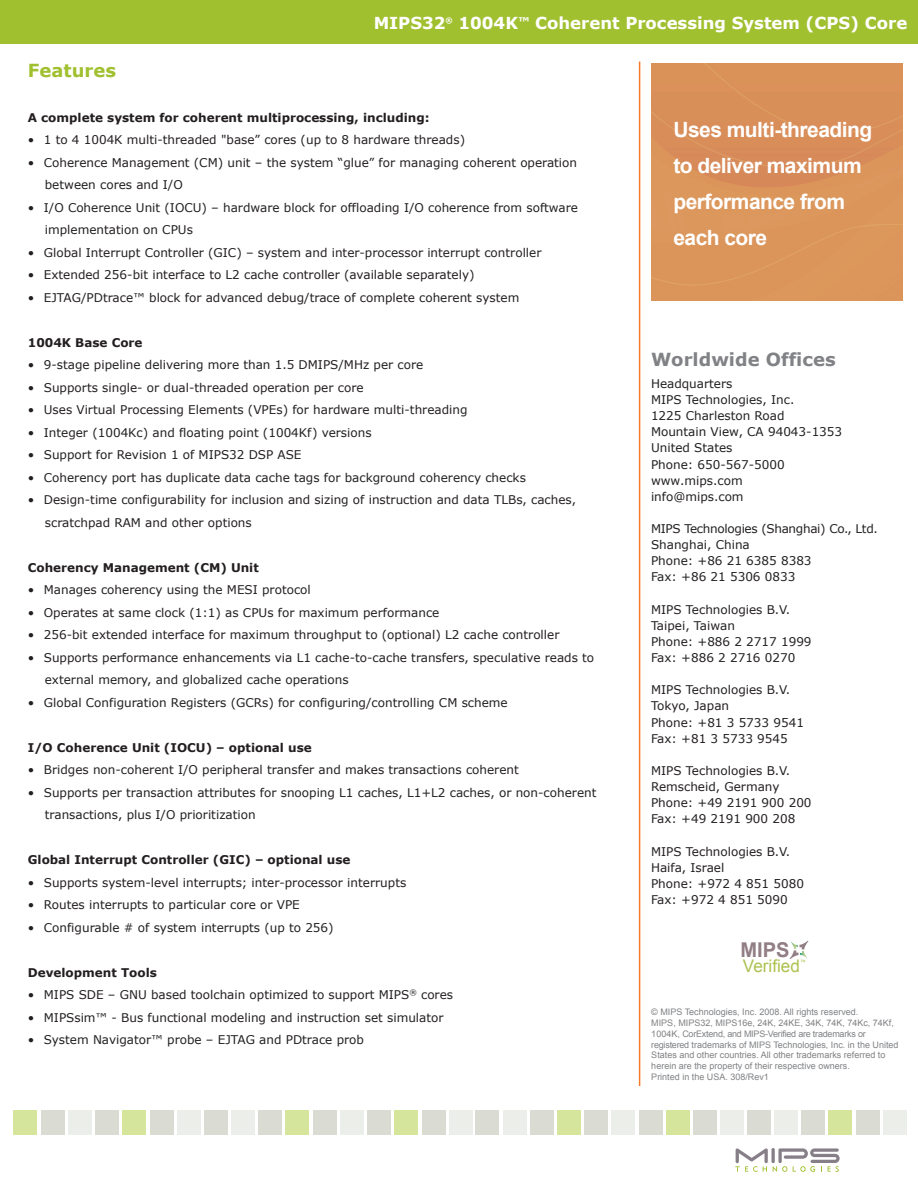
<style>
.page{position:relative;width:918px;height:1188px;background:#fff}
.page>*{position:absolute;margin:0;border:0;box-sizing:border-box;transform-origin:0 0}
.t1{font:700 21px/36px "Arial";letter-spacing:-.025em;color:#fff}
.t2{font:700 20.4px "Arial";color:#927e85}
.t3{font:700 18px "Verdana";color:#808285}
.t4{font:700 18px "Verdana";color:#a1c030}
.t5{font:17.4px "Arial";color:#acc14f}
.t6{font:700 16.5px "Verdana";color:#fff}
.t7{font:12px/16.2px "Verdana";color:#231f20}
.t8{font:700 12px "Verdana";color:#231f20}
.t9{font:9px/10.8px "Arial";color:#808285}
.t10{font:5.85px "Arial";color:#acc14f}
</style>
<div class="page">
<svg style="left:735px;top:1148px;width:105px;height:24px"></svg>
<img style="left:652px;top:63px;width:250px;height:238px">
<div style="left:0;top:0;width:918px;height:44px;background:#a1c030"></div>
<hr style="left:639px;top:62px;width:1px;height:1024px;background:#f47b2a">
<div style="left:286px;top:1110px;width:23px;height:24px;background:#d6e59c"></div>
<div style="left:340px;top:1110px;width:24px;height:24px;background:#eceeea"></div>
<div style="left:313px;top:1110px;width:24px;height:24px;background:#dadbd3"></div>
<div style="left:367px;top:1110px;width:24px;height:24px;background:#dadbd3"></div>
<div style="left:394px;top:1110px;width:24px;height:24px;background:#d6e59c"></div>
<div style="left:449px;top:1110px;width:24px;height:24px;background:#eceeea"></div>
<div style="left:422px;top:1110px;width:23px;height:24px;background:#dadbd3"></div>
<div style="left:231px;top:1110px;width:24px;height:24px;background:#eceeea"></div>
<div style="left:204px;top:1110px;width:24px;height:24px;background:#dadbd3"></div>
<div style="left:258px;top:1110px;width:24px;height:24px;background:#dadbd3"></div>
<div style="left:557px;top:1110px;width:24px;height:24px;background:#d6e59c"></div>
<div style="left:611px;top:1110px;width:24px;height:24px;background:#eceeea"></div>
<div style="left:584px;top:1110px;width:24px;height:24px;background:#dadbd3"></div>
<div style="left:639px;top:1110px;width:23px;height:24px;background:#dadbd3"></div>
<div style="left:666px;top:1110px;width:24px;height:24px;background:#d6e59c"></div>
<div style="left:720px;top:1110px;width:24px;height:24px;background:#eceeea"></div>
<div style="left:693px;top:1110px;width:24px;height:24px;background:#dadbd3"></div>
<div style="left:503px;top:1110px;width:23px;height:24px;background:#eceeea"></div>
<div style="left:475px;top:1110px;width:24px;height:24px;background:#dadbd3"></div>
<div style="left:530px;top:1110px;width:24px;height:24px;background:#dadbd3"></div>
<div style="left:828px;top:1110px;width:24px;height:24px;background:#d6e59c"></div>
<div style="left:883px;top:1110px;width:24px;height:24px;background:#eceeea"></div>
<div style="left:856px;top:1110px;width:23px;height:24px;background:#dadbd3"></div>
<div style="left:774px;top:1110px;width:24px;height:24px;background:#eceeea"></div>
<div style="left:747px;top:1110px;width:24px;height:24px;background:#dadbd3"></div>
<div style="left:801px;top:1110px;width:24px;height:24px;background:#dadbd3"></div>
<div style="left:14px;top:1110px;width:23px;height:24px;background:#d6e59c"></div>
<div style="left:68px;top:1110px;width:24px;height:24px;background:#eceeea"></div>
<div style="left:41px;top:1110px;width:24px;height:24px;background:#dadbd3"></div>
<div style="left:95px;top:1110px;width:24px;height:24px;background:#dadbd3"></div>
<div style="left:122px;top:1110px;width:24px;height:24px;background:#d6e59c"></div>
<div style="left:177px;top:1110px;width:24px;height:24px;background:#eceeea"></div>
<div style="left:150px;top:1110px;width:23px;height:24px;background:#dadbd3"></div>
<svg style="left:789px;top:940px;width:20px;height:19px"></svg>
<h3 class="t6" style="left:374px;top:12px;width:535px">MIPS32<sup>®</sup> 1004K<sup>™</sup> Coherent Processing System (CPS) Core</h3>
<h3 class="t4" style="left:28px;top:59px;width:90px">Features</h3>
<p class="t8" style="left:28px;top:110px;width:403px">A complete system for coherent multiprocessing, including:</p>
<p class="t7" style="left:28px;top:131px;width:439px">• 1 to 4 1004K multi-threaded "base” cores (up to 8 hardware threads)</p>
<p class="t7" style="left:45px;top:151px;width:534px;line-height:22.5px;text-indent:-17px">• Coherence Management (CM) unit – the system “glue” for managing coherent operation between cores and I/O</p>
<p class="t7" style="left:45px;top:196px;width:535px;line-height:22.5px;text-indent:-17px">• I/O Coherence Unit (IOCU) – hardware block for offloading I/O coherence from software implementation on CPUs</p>
<p class="t7" style="left:28px;top:244px;width:515px">• Global Interrupt Controller (GIC) – system and inter-processor interrupt controller</p>
<p class="t7" style="left:28px;top:266px;width:448px">• Extended 256-bit interface to L2 cache controller (available separately)</p>
<p class="t7" style="left:28px;top:289px;width:493px">• EJTAG/PDtrace™ block for advanced debug/trace of complete coherent system</p>
<p class="t8" style="left:28px;top:335px;width:116px">1004K Base Core</p>
<p class="t7" style="left:28px;top:356px;width:397px">• 9-stage pipeline delivering more than 1.5 DMIPS/MHz per core</p>
<p class="t7" style="left:28px;top:379px;width:337px">• Supports single- or dual-threaded operation per core</p>
<p class="t7" style="left:28px;top:401px;width:441px">• Uses Virtual Processing Elements (VPEs) for hardware multi-threading</p>
<p class="t7" style="left:28px;top:424px;width:345px">• Integer (1004Kc) and floating point (1004Kf) versions</p>
<p class="t7" style="left:28px;top:446px;width:275px">• Support for Revision 1 of MIPS32 DSP ASE</p>
<p class="t7" style="left:28px;top:469px;width:500px">• Coherency port has duplicate data cache tags for background coherency checks</p>
<p class="t7" style="left:45px;top:488px;width:533px;line-height:22.5px;text-indent:-17px">• Design-time configurability for inclusion and sizing of instruction and data TLBs, caches, scratchpad RAM and other options</p>
<p class="t8" style="left:28px;top:560px;width:233px">Coherency Management (CM) Unit</p>
<p class="t7" style="left:28px;top:581px;width:285px">• Manages coherency using the MESI protocol</p>
<p class="t7" style="left:28px;top:604px;width:413px">• Operates at same clock (1:1) as CPUs for maximum performance</p>
<p class="t7" style="left:28px;top:626px;width:533px">• 256-bit extended interface for maximum throughput to (optional) L2 cache controller</p>
<p class="t7" style="left:45px;top:646px;width:551px;line-height:22.5px;text-indent:-17px">• Supports performance enhancements via L1 cache-to-cache transfers, speculative reads to external memory, and globalized cache operations</p>
<p class="t7" style="left:28px;top:694px;width:481px">• Global Configuration Registers (GCRs) for configuring/controlling CM scheme</p>
<p class="t8" style="left:28px;top:740px;width:285px">I/O Coherence Unit (IOCU) – optional use</p>
<p class="t7" style="left:28px;top:761px;width:493px">• Bridges non-coherent I/O peripheral transfer and makes transactions coherent</p>
<p class="t7" style="left:45px;top:781px;width:553px;line-height:22.5px;text-indent:-17px">• Supports per transaction attributes for snooping L1 caches, L1+L2 caches, or non-coherent transactions, plus I/O prioritization</p>
<p class="t8" style="left:28px;top:852px;width:324px">Global Interrupt Controller (GIC) – optional use</p>
<p class="t7" style="left:28px;top:874px;width:380px">• Supports system-level interrupts; inter-processor interrupts</p>
<p class="t7" style="left:28px;top:896px;width:274px">• Routes interrupts to particular core or VPE</p>
<p class="t7" style="left:28px;top:919px;width:307px">• Configurable # of system interrupts (up to 256)</p>
<p class="t8" style="left:28px;top:965px;width:131px">Development Tools</p>
<p class="t7" style="left:28px;top:986px;width:427px">• MIPS SDE – GNU based toolchain optimized to support MIPS<sup>®</sup> cores</p>
<p class="t7" style="left:28px;top:1009px;width:417px">• MIPSsim™ - Bus functional modeling and instruction set simulator</p>
<p class="t7" style="left:28px;top:1031px;width:338px">• System Navigator™ probe – EJTAG and PDtrace prob</p>
<h1 class="t1" style="left:673px;top:112px;width:200px">Uses multi-threading to deliver maximum performance from each core</h1>
<h3 class="t3" style="left:651px;top:348px;width:186px">Worldwide Offices</h3>
<p class="t7" style="left:651px;top:375px;width:193px">Headquarters<br>MIPS Technologies, Inc.<br>1225 Charleston Road<br>Mountain View, CA 94043-1353<br>United States<br>Phone: 650-567-5000 www.mips.com<br>info@mips.com</p>
<p class="t7" style="left:651px;top:520px;width:228px">MIPS Technologies (Shanghai) Co., Ltd.<br>Shanghai, China<br>Phone: +86 21 6385 8383<br>Fax: +86 21 5306 0833</p>
<p class="t7" style="left:651px;top:601px;width:162px">MIPS Technologies B.V.<br>Taipei, Taiwan<br>Phone: +886 2 2717 1999<br>Fax: +886 2 2716 0270</p>
<p class="t7" style="left:651px;top:681px;width:154px">MIPS Technologies B.V.<br>Tokyo, Japan<br>Phone: +81 3 5733 9541<br>Fax: +81 3 5733 9545</p>
<p class="t7" style="left:651px;top:762px;width:162px">MIPS Technologies B.V.<br>Remscheid, Germany<br>Phone: +49 2191 900 200<br>Fax: +49 2191 900 208</p>
<p class="t7" style="left:651px;top:843px;width:154px">MIPS Technologies B.V.<br>Haifa, Israel<br>Phone: +972 4 851 5080<br>Fax: +972 4 851 5090</p>
<h2 class="t2" style="left:740px;top:936px;width:51px">MIPS</h2>
<h3 class="t5" style="left:743px;top:955px;width:58px">Verified</h3>
<p class="t10" style="left:800px;top:958px;width:7px">™</p>
<p class="t9" style="left:651px;top:1007px;width:249px">© MIPS Technologies, Inc. 2008. All rights reserved.<br>MIPS, MIPS32, MIPS16e, 24K, 24KE, 34K, 74K, 74Kc, 74Kf, 1004K, CorExtend, and MIPS-Verified are trademarks or registered trademarks of MIPS Technologies, Inc. in the United States and other countries. All other trademarks referred to herein are the property of their respective owners.<br>Printed in the USA. 308/Rev1</p>
</div>
